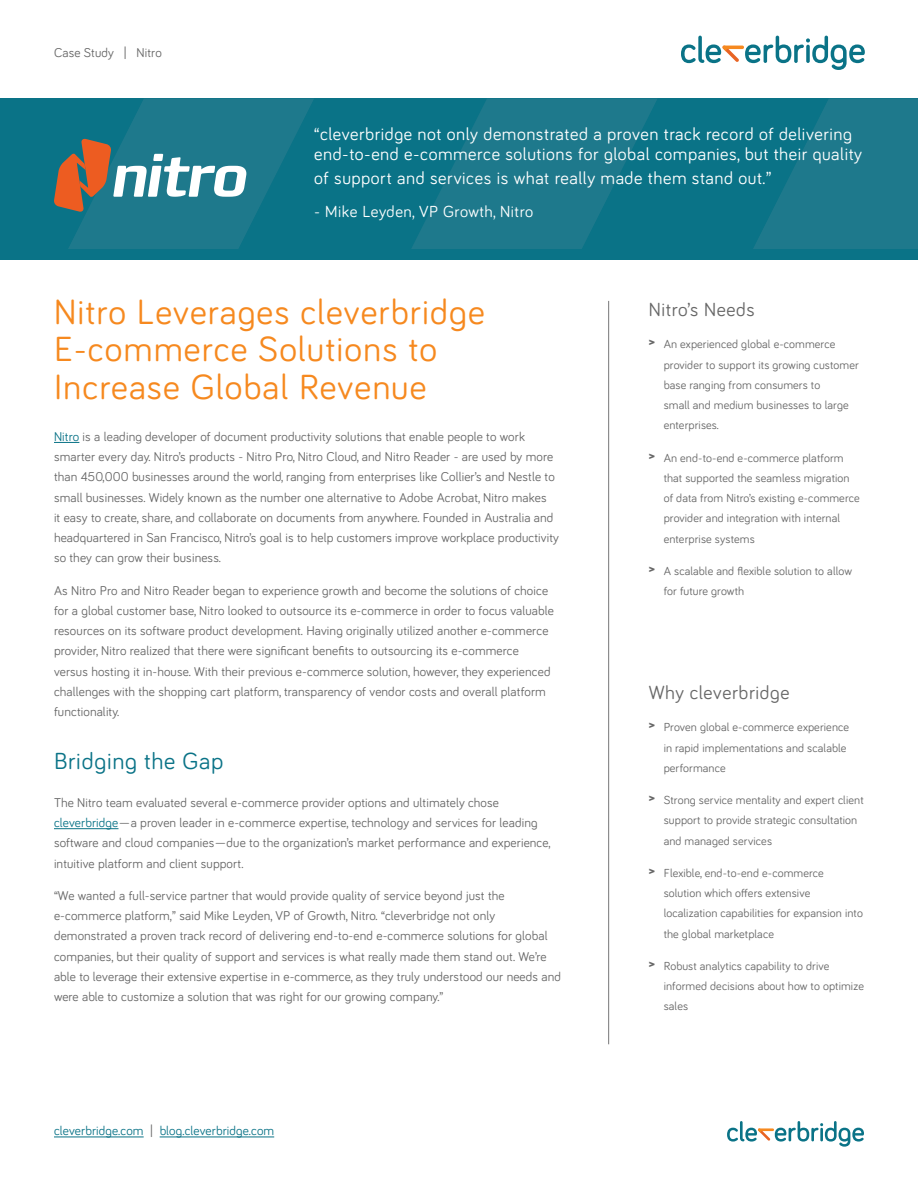
<style>
.page{position:relative;width:918px;height:1188px;background:#fff}
.page>*{position:absolute;margin:0;border:0;box-sizing:border-box;transform-origin:0 0}
.t1{font:36px/37.5px "Bariol";letter-spacing:.03em;color:#f6891f}
.subhead{font:24px "Bariol";letter-spacing:.03em;color:#0a7387}
.t2{font:19.5px "Bariol";letter-spacing:.03em;color:#676767}
.t3{font:18px/20.2px "Bariol";letter-spacing:.03em;color:#fff}
.t4{font:16.5px "Bariol";letter-spacing:.03em;color:#fff}
.t5{font:13.2px/20.2px "Bariol";letter-spacing:.01em;color:#676767}
.t6{font:13.2px "Bariol";letter-spacing:.01em;color:#0a7387}
.t7{font:12px/20.2px "Bariol";letter-spacing:.01em;color:#676767}
.s1{color:#0a7387}
.s2{color:#676767}
</style>
<div class="page">
<hr style="left:54px;top:1137px;width:90px;height:1px;background:#0a7387">
<hr style="left:160px;top:1137px;width:114px;height:1px;background:#0a7387">
<svg style="left:727px;top:1121px;width:137px;height:26px"></svg>
<div style="left:0;top:250px;width:918px;height:10px;background:#0a7387"></div>
<svg style="left:54px;top:442px;width:25px;height:1px"></svg>
<hr style="left:54px;top:828px;width:64px;height:1px;background:#0a7387">
<hr style="left:608px;top:301px;width:1px;height:743px;background:#858586">
<svg style="left:0;top:99px;width:918px;height:151px;background:#1e7889"></svg>
<svg style="left:681px;top:36px;width:184px;height:34px"></svg>
<p class="t5" style="left:54px;top:42px;width:109px">Case Study | Nitro</p>
<p class="t3" style="left:314px;top:123px;width:549px">“cleverbridge not only demonstrated a proven track record of delivering end-to-end e-commerce solutions for global companies, but their quality</p>
<p class="t3" style="left:314px;top:167px;width:459px">of support and services is what really made them stand out.”</p>
<p class="t4" style="left:314px;top:200px;width:221px">- Mike Leyden, VP Growth, Nitro</p>
<p class="t1" style="left:54px;top:292px;width:432px">Nitro Leverages cleverbridge<br>E-commerce Solutions to<br>Increase Global Revenue</p>
<p class="t5" style="left:54px;top:426px;width:507px"><span class="s1">Nitro</span> is a leading developer of document productivity solutions that enable people to work smarter every day. Nitro’s products - Nitro Pro, Nitro Cloud, and Nitro Reader - are used by more than 450,000 businesses around the world, ranging from enterprises like Collier’s and Nestle to small businesses. Widely known as the number one alternative to Adobe Acrobat, Nitro makes<br>it easy to create, share, and collaborate on documents from anywhere. Founded in Australia and headquartered in San Francisco, Nitro’s goal is to help customers improve workplace productivity so they can grow their business.</p>
<p class="t5" style="left:54px;top:579px;width:501px">As Nitro Pro and Nitro Reader began to experience growth and become the solutions of choice for a global customer base, Nitro looked to outsource its e-commerce in order to focus valuable resources on its software product development. Having originally utilized another e-commerce provider, Nitro realized that there were significant benefits to outsourcing its e-commerce versus hosting it in-house. With their previous e-commerce solution, however, they experienced challenges with the shopping cart platform, transparency of vendor costs and overall platform functionality.</p>
<p class="subhead" style="left:54px;top:744px;width:171px">Bridging the Gap</p>
<p class="t5" style="left:54px;top:792px;width:498px">The Nitro team evaluated several e-commerce provider options and ultimately chose <span class="s1">cleverbridge</span>—a proven leader in e-commerce expertise, technology and services for leading software and cloud companies—due to the organization’s market performance and experience, intuitive platform and client support.</p>
<p class="t5" style="left:54px;top:885px;width:509px">“We wanted a full-service partner that would provide quality of service beyond just the e-commerce platform,” said Mike Leyden, VP of Growth, Nitro. “cleverbridge not only demonstrated a proven track record of delivering end-to-end e-commerce solutions for global companies, but their quality of support and services is what really made them stand out. We’re able to leverage their extensive expertise in e-commerce, as they truly understood our needs and were able to customize a solution that was right for our growing company.”</p>
<p class="t6" style="left:54px;top:1122px;width:222px">cleverbridge.com <span class="s2">|</span> blog.cleverbridge.com</p>
<p class="t2" style="left:649px;top:297px;width:108px">Nitro’s Needs</p>
<p class="t7" style="left:664px;top:334px;width:197px;text-indent:-15px"><sup>&gt;&gt;</sup> An experienced global e-commerce provider to support its growing customer base ranging from consumers to<br>small and medium businesses to large enterprises.</p>
<p class="t7" style="left:664px;top:447px;width:198px;text-indent:-15px"><sup>&gt;&gt;</sup> An end-to-end e-commerce platform that supported the seamless migration of data from Nitro’s existing e-commerce provider and integration with internal enterprise systems</p>
<p class="t7" style="left:664px;top:560px;width:190px;text-indent:-15px"><sup>&gt;&gt;</sup> A scalable and flexible solution to allow for future growth</p>
<p class="t2" style="left:649px;top:680px;width:142px">Why cleverbridge</p>
<p class="t7" style="left:664px;top:717px;width:187px;text-indent:-15px"><sup>&gt;&gt;</sup> Proven global e-commerce experience in rapid implementations and scalable performance</p>
<p class="t7" style="left:664px;top:789px;width:202px;text-indent:-15px"><sup>&gt;&gt;</sup> Strong service mentality and expert client support to provide strategic consultation and managed services</p>
<p class="t7" style="left:664px;top:862px;width:201px;text-indent:-15px"><sup>&gt;&gt;</sup> Flexible, end-to-end e-commerce solution which offers extensive localization capabilities for expansion into the global marketplace</p>
<p class="t7" style="left:664px;top:955px;width:202px;text-indent:-15px"><sup>&gt;&gt;</sup> Robust analytics capability to drive informed decisions about how to optimize sales</p>
</div>
